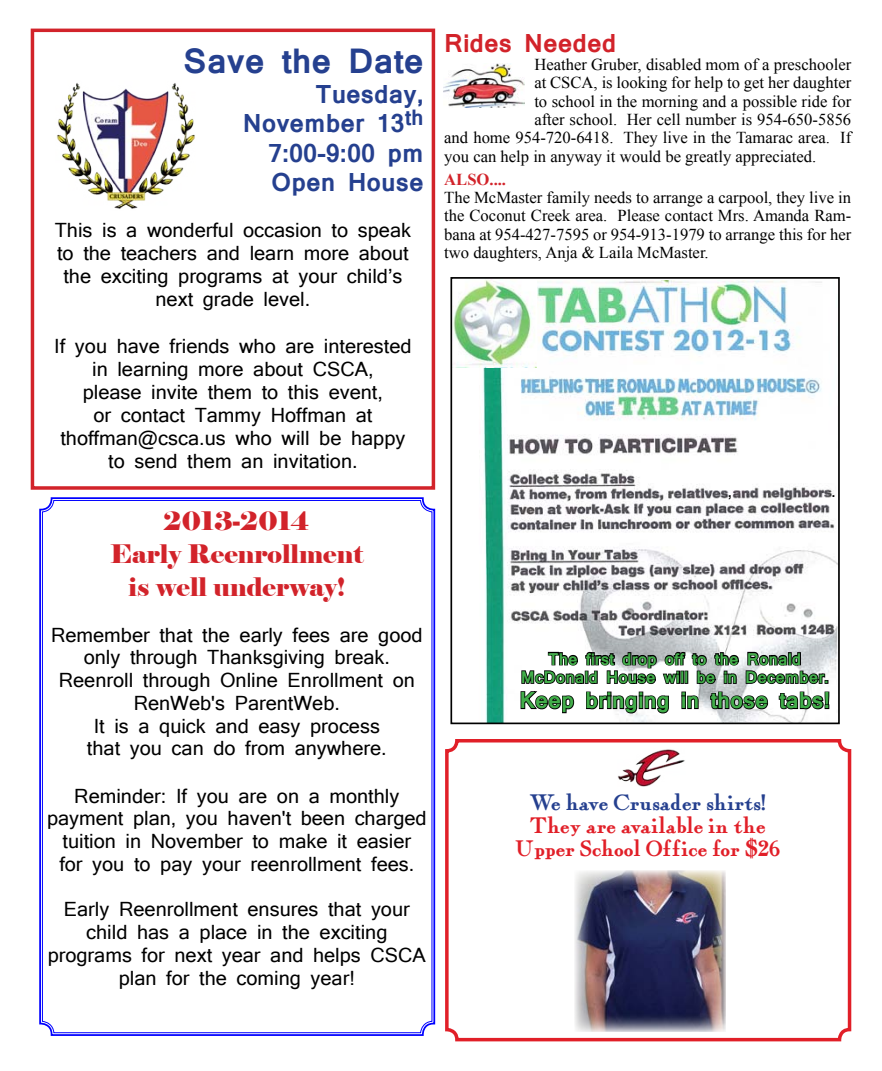
<style>
.page{position:relative;width:882px;height:1071px;background:#fff}
.page>*{position:absolute;margin:0;border:0;box-sizing:border-box;transform-origin:0 0}
.t1{font:700 33.25px "Mangal";color:#25408f}
.t2{font:25.55px/33.2px "Elephant";color:#d2232a;text-align:center}
.t3{font:700 24.5px/29.4px "Mangal";color:#25408f;text-align:right}
.t4{font:700 24.5px "Mangal";color:#d2232a}
.t5{font:22.75px/22.8px "Fairfax Station NF";color:#e11f28;text-align:center}
.t6{font:22.75px "Fairfax Station NF";color:#25408f}
.t7{font:700 21.88px "Mangal";color:#41ad49}
.t8{font:19.25px/22.8px "Mangal";color:#000;text-align:center}
.t9{font:16.8px "Mangal";color:#000}
.t10{font:16.62px/18.4px "Times New Roman";color:#000;text-align:justify}
.t11{font:700 16.62px "Times New Roman";color:#d2232a}
.t12{font:700 15.92px/18.6px "Mangal";color:#41ad49;text-align:center}
</style>
<div class="page">
<svg style="left:39px;top:497px;width:397px;height:539px"></svg>
<img style="left:483px;top:280px;width:354px;height:441px">
<img style="left:453px;top:280px;width:84px;height:87px">
<div style="left:445px;top:739px;width:406px;height:302px;border:4px solid #e11f28;border-radius:10px"></div>
<img style="left:574px;top:871px;width:152px;height:161px">
<img style="left:618px;top:749px;width:67px;height:38px">
<div style="left:31px;top:29px;width:404px;height:461px;border:4px solid #d2232a"></div>
<img style="left:57px;top:83px;width:138px;height:126px">
<svg style="left:520px;top:651px;width:310px;height:64px"></svg>
<div style="left:450px;top:277px;width:390px;height:447px;border:2px solid #000"></div>
<img style="left:443px;top:63px;width:81px;height:45px">
<h1 class="t1" style="left:183px;top:31px;width:242px">Save the Date</h1>
<p class="t3" style="left:243px;top:78px;width:183px">Tuesday,<br>November 13<sup>th<br></sup>7:00-9:00 pm<br>Open House</p>
<p class="t8" style="left:55px;top:219px;width:358px">This is a wonderful occasion to speak to the teachers and learn more about the exciting programs at your child’s next grade level.</p>
<p class="t8" style="left:54px;top:334px;width:359px">If you have friends who are interested in learning more about CSCA,<br>please invite them to this event,<br>or contact Tammy Hoffman at thoffman@csca.us who will be happy to send them an invitation.</p>
<h2 class="t2" style="left:110px;top:504px;width:255px">2013-2014<br>Early Reenrollment is well underway!</h2>
<p class="t8" style="left:51px;top:624px;width:373px">Remember that the early fees are good only through Thanksgiving break.<br>Reenroll through Online Enrollment on<br>RenWeb's ParentWeb.<br>It is a quick and easy process<br>that you can do from anywhere.</p>
<p class="t8" style="left:47px;top:785px;width:381px">Reminder: If you are on a monthly payment plan, you haven't been charged tuition in November to make it easier<br>for you to pay your reenrollment fees.</p>
<p class="t8" style="left:48px;top:898px;width:380px">Early Reenrollment ensures that your child has a place in the exciting programs for next year and helps CSCA plan for the coming year!</p>
<p class="t4" style="left:444px;top:20px;width:174px">Rides Needed</p>
<p class="t10" style="left:534px;top:55px;width:318px">Heather Gruber, disabled mom of a preschooler</p>
<p class="t10" style="left:534px;top:73px;width:318px">at CSCA, is looking for help to get her daughter</p>
<p class="t10" style="left:534px;top:92px;width:318px">to school in the morning and a possible ride for</p>
<p class="t10" style="left:534px;top:110px;width:318px">after school. Her cell number is 954-650-5856</p>
<p class="t10" style="left:444px;top:128px;width:409px">and home 954-720-6418. They live in the Tamarac area. If</p>
<p class="t10" style="left:444px;top:147px;width:374px">you can help in anyway it would be greatly appreciated.</p>
<p class="t11" style="left:444px;top:168px;width:63px">ALSO....</p>
<p class="t10" style="left:444px;top:188px;width:409px">The McMaster family needs to arrange a carpool, they live in the Coconut Creek area. Please contact Mrs. Amanda Ram&shy;bana at 954-427-7595 or 954-913-1979 to arrange this for her two daughters, Anja &amp; Laila McMaster.</p>
<p class="t9" style="left:727px;top:482px;width:6px">,</p>
<p class="t9" style="left:831px;top:482px;width:6px">.</p>
<p class="t12" style="left:521px;top:649px;width:310px">The first drop off to the Ronald<br>McDonald House will be in December.</p>
<p class="t7" style="left:519px;top:680px;width:312px">Keep bringing in those tabs!</p>
<p class="t6" style="left:530px;top:790px;width:238px">We have Crusader shirts!</p>
<p class="t5" style="left:515px;top:814px;width:266px">They are available in the<br>Upper School Office for $26</p>
</div>
